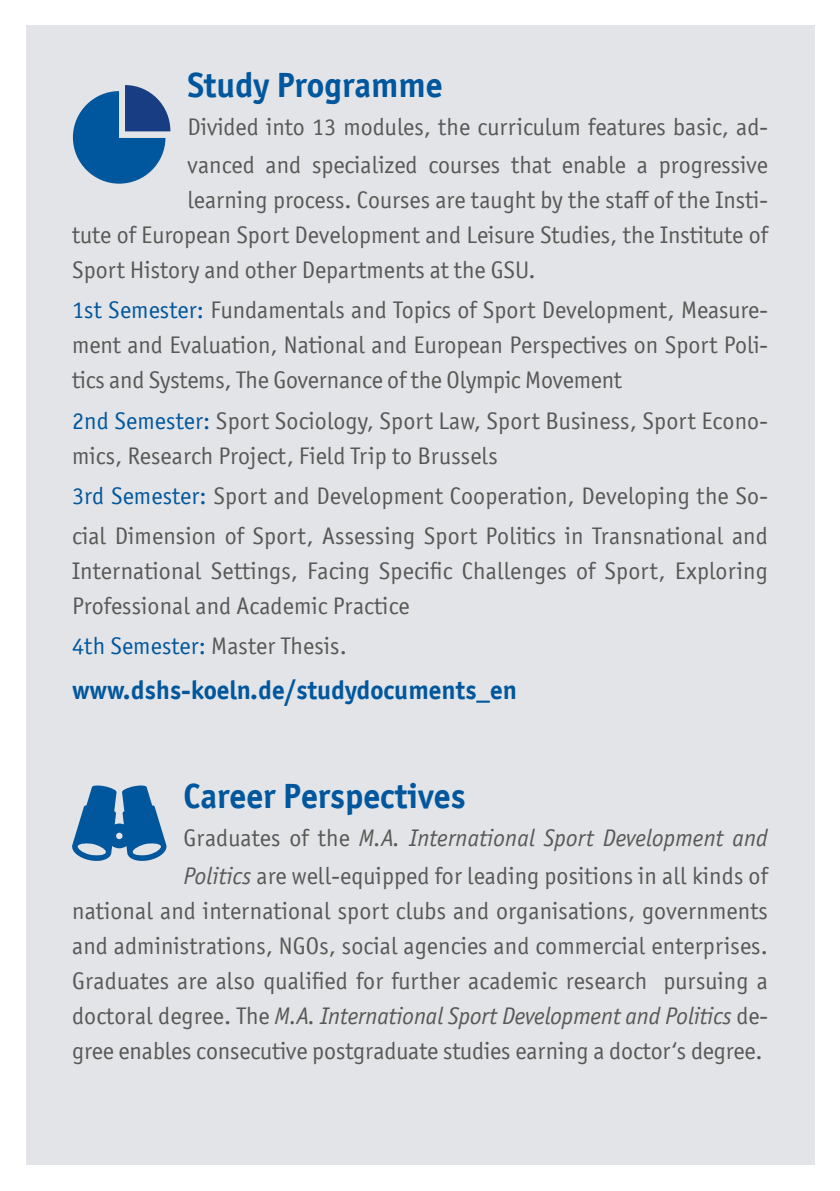
<style>
.page{position:relative;width:840px;height:1191px;background:#fff}
.page>*{position:absolute;margin:0;border:0;box-sizing:border-box;transform-origin:0 0}
.t1{font:700 35px "Officina Sans ITC Pro";color:#00579d}
.t2{font:700 26.2px "Officina Sans ITC Pro";color:#00579d}
.t3{font:24px/35px "Officina Sans ITC Pro";letter-spacing:.005em;color:#585857}
.s1{color:#00579d}
.s2{font-style:italic}
</style>
<div class="page">
<div style="left:26px;top:26px;width:788px;height:1139px;background:#e3e4e7"></div>
<svg style="left:73px;top:85px;width:97px;height:99px"></svg>
<svg style="left:72px;top:785px;width:95px;height:76px"></svg>
<h1 class="t1" style="left:187px;top:64px;width:256px">Study Programme</h1>
<p class="t3" style="left:187px;top:108px;width:581px;line-height:38px">Divided into 13 modules, the curriculum features basic, ad&shy;vanced and specialized courses that enable a progressive</p>
<p class="t3" style="left:72px;top:183px;width:696px;text-align:justify;text-indent:115px">learning process. Courses are taught by the staff of the Insti&shy;tute of European Sport Development and Leisure Studies, the Institute of Sport History and other Departments at the GSU.</p>
<p class="t3" style="left:72px;top:293px;width:696px;text-align:justify"><span class="s1">1st Semester:</span> Fundamentals and Topics of Sport Development, Measure&shy;ment and Evaluation, National and European Perspectives on Sport Poli&shy;tics and Systems, The Governance of the Olympic Movement</p>
<p class="t3" style="left:72px;top:403px;width:696px"><span class="s1">2nd Semester:</span> Sport Sociology, Sport Law, Sport Business, Sport Econo&shy;mics, Research Project, Field Trip to Brussels</p>
<p class="t3" style="left:72px;top:475px;width:696px;line-height:40px"><span class="s1">3rd Semester:</span> Sport and Development Cooperation, Developing the So&shy;cial Dimension of Sport, Assessing Sport Politics in Transnational and</p>
<p class="t3" style="left:72px;top:553px;width:696px">International Settings, Facing Specific Challenges of Sport, Exploring<br>Professional and Academic Practice</p>
<p class="t3" style="left:72px;top:628px;width:276px"><span class="s1">4th Semester:</span> Master Thesis.</p>
<p class="t2" style="left:72px;top:674px;width:446px">www.dshs-koeln.de/studydocuments_en</p>
<h1 class="t1" style="left:183px;top:774px;width:283px">Career Perspectives</h1>
<p class="t3" style="left:183px;top:818px;width:585px;line-height:38px">Graduates of the <span class="s2">M.A. International Sport Development and<br>Politics</span> are well-equipped for leading positions in all kinds of</p>
<p class="t3" style="left:72px;top:893px;width:696px;text-align:justify">national and international sport clubs and organisations, governments and administrations, NGOs, social agencies and commercial enterprises.<br>Graduates are also qualified for further academic research pursuing a doctoral degree. The <span class="s2">M.A. International Sport Development and Politics</span> de&shy;gree enables consecutive postgraduate studies earning a doctor‘s degree.</p>
</div>
